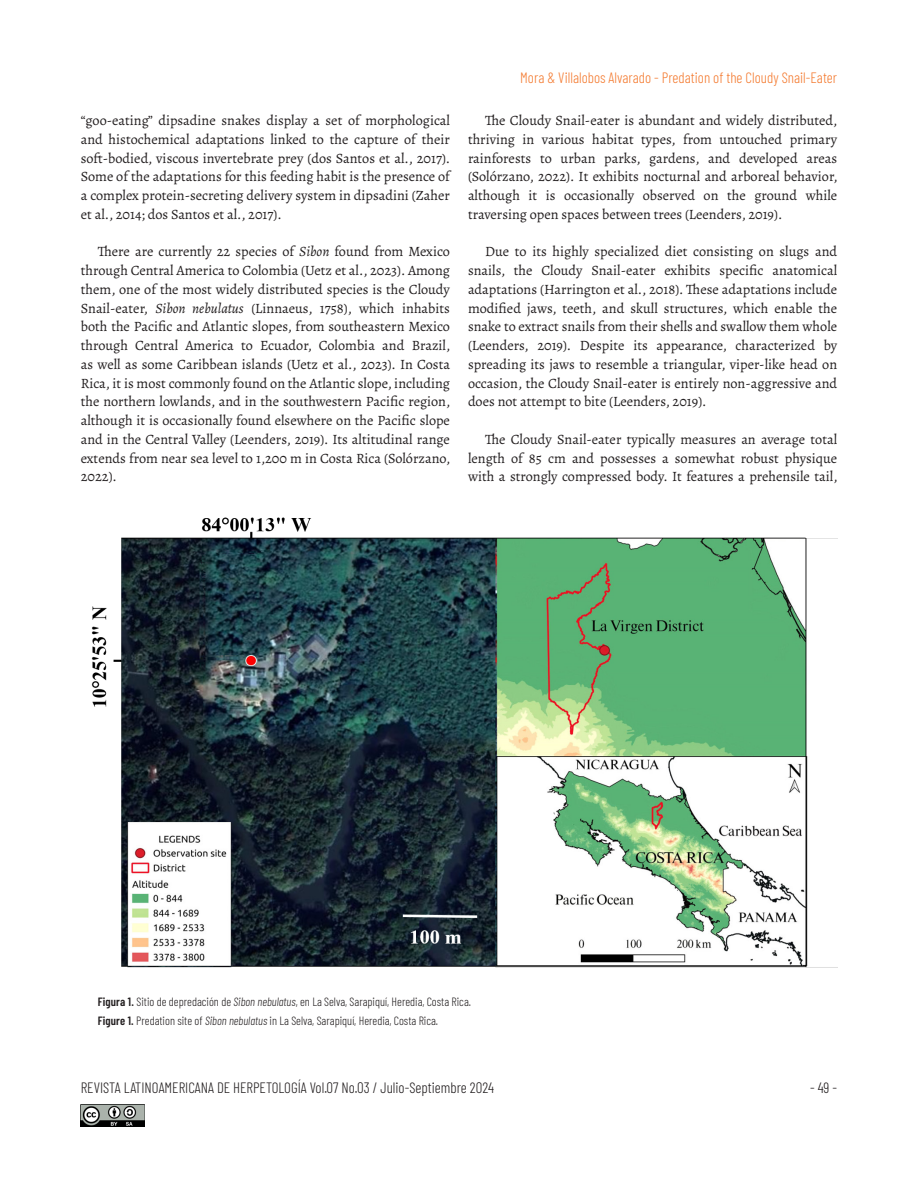
<style>
.page{position:relative;width:918px;height:1188px;background:#fff}
.page>*{position:absolute;margin:0;border:0;box-sizing:border-box;transform-origin:0 0}
.t1{font:300 15px "Barlow Condensed";color:#231f20}
.t2{font:300 15px "Barlow Condensed";color:#f47b31}
._02-txt_Artículo_2{font:14.25px/18.8px "Alegreya";color:#231f20;text-align:justify}
._02-txt_pie_de_Foto{font:300 12px "Barlow Condensed";color:#231f20}
.s1{font-style:italic}
.s2{font-weight:600}
</style>
<div class="page">
<img style="left:81px;top:1104px;width:64px;height:23px">
<img style="left:91px;top:517px;width:746px;height:451px">
<p class="_02-txt_Artículo_2" style="left:81px;top:111px;width:371px">“goo-eating” dipsadine snakes display a set of morphological and histochemical adaptations linked to the capture of their soft-bodied, viscous invertebrate prey (dos Santos et al., 2017).<br>Some of the adaptations for this feeding habit is the presence of a complex protein-secreting delivery system in dipsadini (Zaher et al., 2014; dos Santos et al., 2017).</p>
<p class="_02-txt_Artículo_2" style="left:81px;top:242px;width:371px;text-indent:17px">There are currently 22 species of <span class="s1">Sibon</span> found from Mexico through Central America to Colombia (Uetz et al., 2023). Among them, one of the most widely distributed species is the Cloudy Snail-eater, <span class="s1">Sibon nebulatus</span> (Linnaeus, 1758), which inhabits both the Pacific and Atlantic slopes, from southeastern Mexico through Central America to Ecuador, Colombia and Brazil, as well as some Caribbean islands (Uetz et al., 2023). In Costa Rica, it is most commonly found on the Atlantic slope, including the northern lowlands, and in the southwestern Pacific region, although it is occasionally found elsewhere on the Pacific slope and in the Central Valley (Leenders, 2019). Its altitudinal range extends from near sea level to 1,200 m in Costa Rica (Solórzano, 2022).</p>
<p class="t2" style="left:520px;top:66px;width:318px">Mora &amp; Villalobos Alvarado - Predation of the Cloudy Snail-Eater</p>
<p class="_02-txt_Artículo_2" style="left:468px;top:111px;width:371px;text-indent:17px">The Cloudy Snail-eater is abundant and widely distributed, thriving in various habitat types, from untouched primary rainforests to urban parks, gardens, and developed areas (Solórzano, 2022). It exhibits nocturnal and arboreal behavior, although it is occasionally observed on the ground while traversing open spaces between trees (Leenders, 2019).</p>
<p class="_02-txt_Artículo_2" style="left:468px;top:242px;width:371px;text-indent:17px">Due to its highly specialized diet consisting on slugs and snails, the Cloudy Snail-eater exhibits specific anatomical adaptations (Harrington et al., 2018). These adaptations include modified jaws, teeth, and skull structures, which enable the snake to extract snails from their shells and swallow them whole (Leenders, 2019). Despite its appearance, characterized by spreading its jaws to resemble a triangular, viper-like head on occasion, the Cloudy Snail-eater is entirely non-aggressive and does not attempt to bite (Leenders, 2019).</p>
<p class="_02-txt_Artículo_2" style="left:468px;top:430px;width:371px;text-indent:17px">The Cloudy Snail-eater typically measures an average total length of 85 cm and possesses a somewhat robust physique with a strongly compressed body. It features a prehensile tail,</p>
<p class="_02-txt_pie_de_Foto" style="left:98px;top:993px;width:375px"><span class="s2">Figura 1.</span> Sitio de depredación de <span class="s1">Sibon nebulatus</span>, en La Selva, Sarapiquí, Heredia, Costa Rica.</p>
<p class="_02-txt_pie_de_Foto" style="left:98px;top:1012px;width:342px"><span class="s2">Figure 1.</span> Predation site of <span class="s1">Sibon nebulatus</span> in La Selva, Sarapiquí, Heredia, Costa Rica.</p>
<p class="t1" style="left:81px;top:1077px;width:415px">REVISTA LATINOAMERICANA DE HERPETOLOGÍA Vol.07 No.03 / Julio-Septiembre 2024</p>
<p class="t1" style="left:810px;top:1077px;width:29px">- 49 -</p>
</div>
